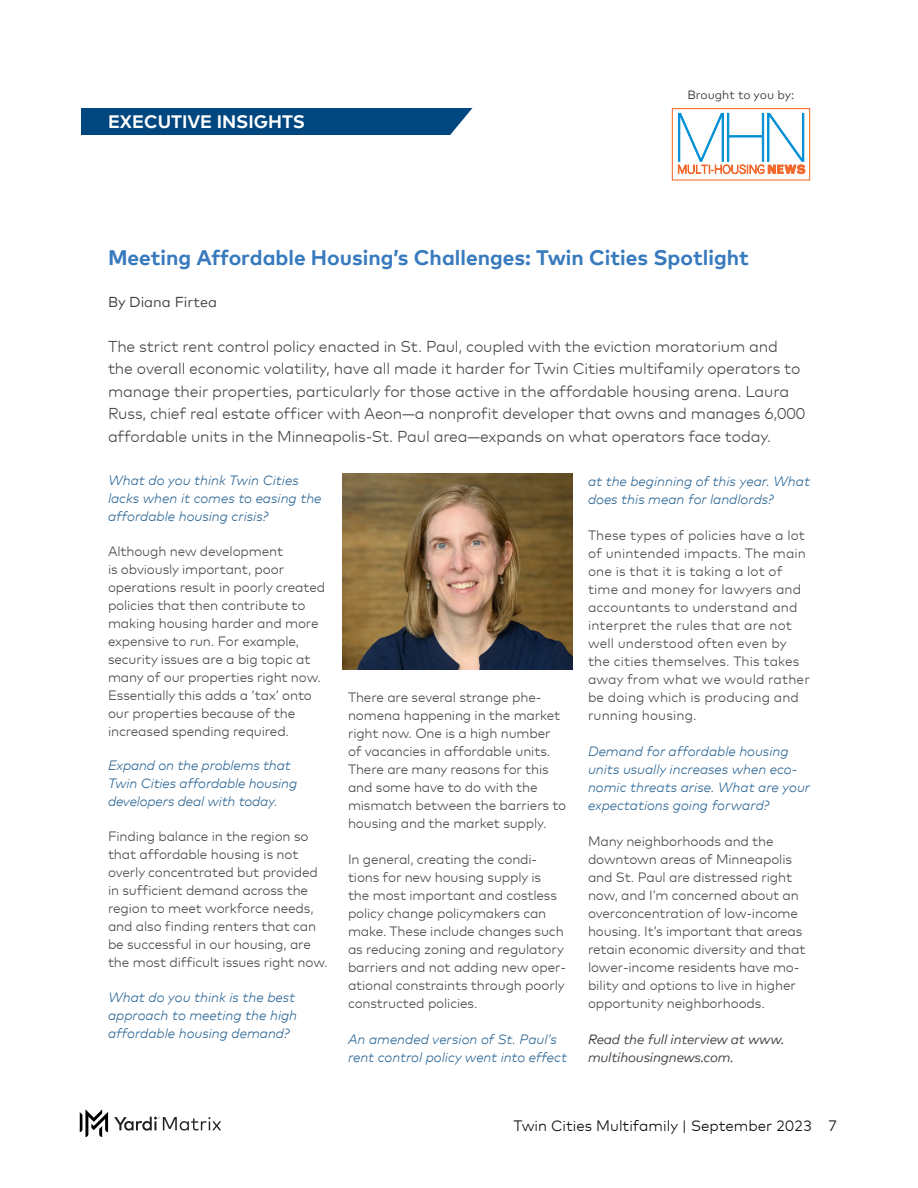
<style>
.page{position:relative;width:918px;height:1188px;background:#fff}
.page>*{position:absolute;margin:0;border:0;box-sizing:border-box;transform-origin:0 0}
.t1{font:700 21px "Mark Offc Pro";color:#387abe}
.t2{font:700 18px "Mark Offc Pro";color:#fff}
.t3{font:300 15.75px/22.5px "Mark Offc Pro";letter-spacing:-.01em;color:#414141}
.t4{font:300 15px "Mark Offc Pro";color:#000}
.t5{font:14.4px "Mark Offc Pro";color:#414141}
.t6{font:300 13.5px/18px "Mark Offc Pro";letter-spacing:-.01em;color:#414141}
.t7{font:italic 300 13.5px/18px "Mark Offc Pro";color:#266292}
.t8{font:300 13.5px/18px "Mark Offc Pro";letter-spacing:.01em;color:#414141}
.t9{font:italic 13.5px/18px "Mark Offc Pro";letter-spacing:-.01em;color:#414141}
.t10{font:12px "Mark Offc Pro";color:#414141}
</style>
<div class="page">
<svg style="left:114px;top:1117px;width:107px;height:14px"></svg>
<svg style="left:80px;top:1109px;width:28px;height:28px"></svg>
<div style="left:672px;top:108px;width:138px;height:73px;border:1px solid #f2682b"></div>
<svg style="left:678px;top:112px;width:127px;height:62px"></svg>
<div style="left:81px;top:108px;width:391px;height:27px;background:#00467f"></div>
<img style="left:342px;top:474px;width:231px;height:196px">
<h2 class="t2" style="left:108px;top:108px;width:199px">EXECUTIVE INSIGHTS</h2>
<p class="t10" style="left:687px;top:86px;width:108px">Brought to you by:</p>
<h1 class="t1" style="left:108px;top:242px;width:642px">Meeting Affordable Housing’s Challenges: Twin Cities Spotlight</h1>
<p class="t5" style="left:108px;top:292px;width:111px">By Diana Firtea</p>
<p class="t3" style="left:108px;top:334px;width:699px">The strict rent control policy enacted in St. Paul, coupled with the eviction moratorium and the overall economic volatility, have all made it harder for Twin Cities multifamily operators to manage their properties, particularly for those active in the affordable housing arena. Laura Russ, chief real estate officer with Aeon—a nonprofit developer that owns and manages 6,000 affordable units in the Minneapolis-St. Paul area—expands on what operators face today.</p>
<p class="t7" style="left:108px;top:470px;width:215px">What do you think Twin Cities lacks when it comes to easing the affordable housing crisis?</p>
<p class="t6" style="left:108px;top:541px;width:219px">Although new development<br>is obviously important, poor operations result in poorly created policies that then contribute to making housing harder and more expensive to run. For example, security issues are a big topic at many of our properties right now.<br>Essentially this adds a ‘tax’ onto our properties because of the increased spending required.</p>
<p class="t7" style="left:108px;top:756px;width:191px">Expand on the problems that<br>Twin Cities affordable housing developers deal with today.</p>
<p class="t6" style="left:108px;top:827px;width:221px">Finding balance in the region so that affordable housing is not overly concentrated but provided in sufficient demand across the region to meet workforce needs, and also finding renters that can be successful in our housing, are the most difficult issues right now.</p>
<p class="t7" style="left:108px;top:987px;width:191px">What do you think is the best approach to meeting the high affordable housing demand?</p>
<p class="t6" style="left:348px;top:687px;width:220px">There are several strange phe&shy;nomena happening in the market right now. One is a high number of vacancies in affordable units.<br>There are many reasons for this and some have to do with the mismatch between the barriers to housing and the market supply.</p>
<p class="t6" style="left:348px;top:849px;width:220px">In general, creating the condi&shy;tions for new housing supply is<br>the most important and costless policy change policymakers can make. These include changes such as reducing zoning and regulatory barriers and not adding new oper&shy;ational constraints through poorly constructed policies.</p>
<p class="t7" style="left:348px;top:1029px;width:221px">An amended version of St. Paul’s rent control policy went into effect</p>
<p class="t7" style="left:588px;top:471px;width:223px">at the beginning of this year. What does this mean for landlords?</p>
<p class="t8" style="left:588px;top:525px;width:223px">These types of policies have a lot of unintended impacts. The main one is that it is taking a lot of time and money for lawyers and accountants to understand and interpret the rules that are not well understood often even by the cities themselves. This takes away from what we would rather be doing which is producing and running housing.</p>
<p class="t7" style="left:588px;top:741px;width:224px">Demand for affordable housing units usually increases when eco&shy;nomic threats arise. What are your expectations going forward?</p>
<p class="t6" style="left:588px;top:831px;width:219px">Many neighborhoods and the downtown areas of Minneapolis and St. Paul are distressed right now, and I’m concerned about an overconcentration of low-income housing. It’s important that areas retain economic diversity and that lower-income residents have mo&shy;bility and options to live in higher opportunity neighborhoods.</p>
<p class="t9" style="left:588px;top:1029px;width:198px">Read the full interview at www. multihousingnews.com.</p>
<p class="t4" style="left:514px;top:1115px;width:325px">Twin Cities Multifamily | September 2023 7</p>
</div>
